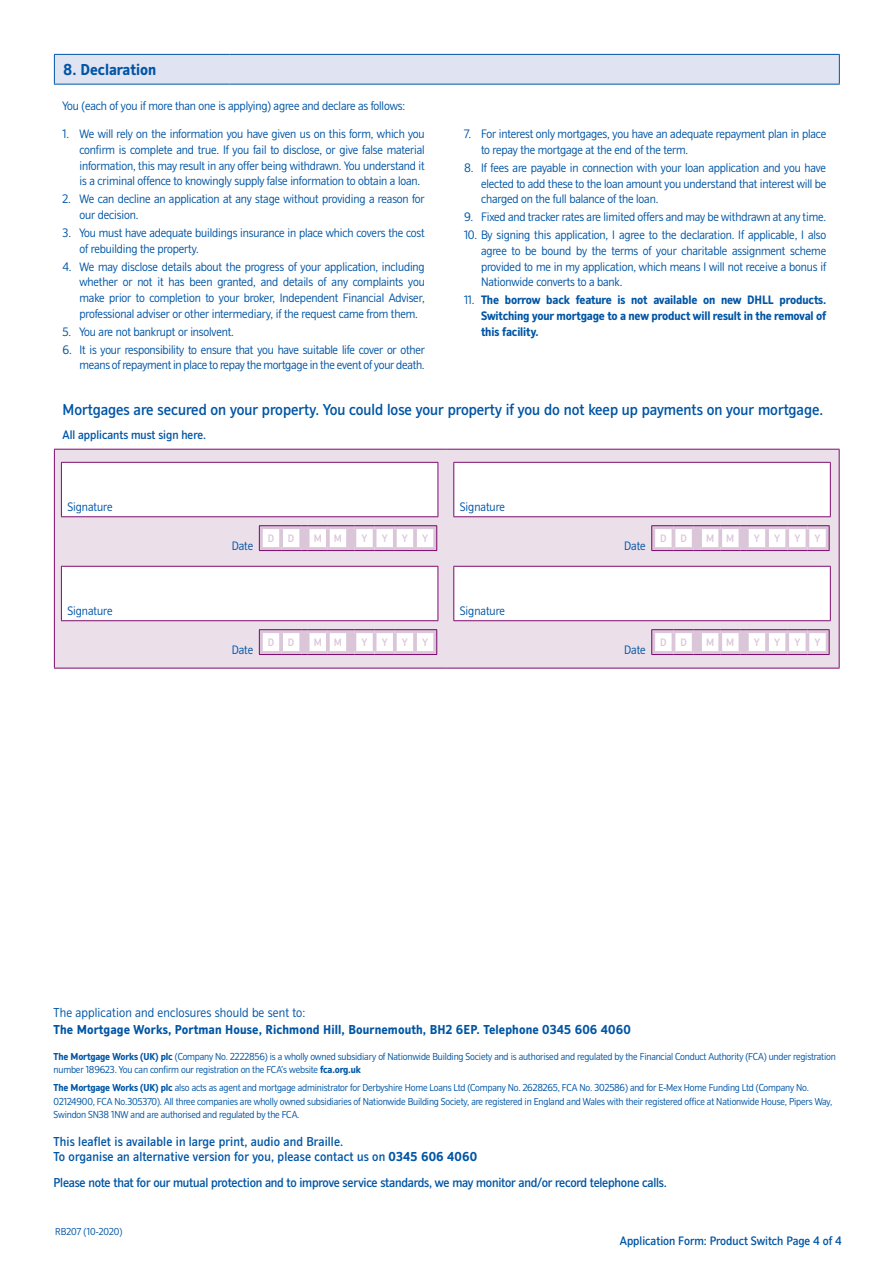
<style>
.page{position:relative;width:893px;height:1263px;background:#fff}
.page>*{position:absolute;margin:0;border:0;box-sizing:border-box;transform-origin:0 0}
.t1{font:500 16.5px "NBS";color:#0155a5}
.WHITE_BOTON_HEADERS{font:700 16.5px "NBS";color:#0155a5}
.t2{font:500 13.5px/15px "NBS";letter-spacing:.01em;color:#0155a5}
.t3{font:500 13.5px "NBS";letter-spacing:-.015em;color:#0155a5}
.t4{font:700 13.5px "NBS";letter-spacing:.01em;color:#0155a5}
.t5{font:300 13.5px "NBS";letter-spacing:.01em;color:#0155a5}
.declaration{font:300 12.75px/15.8px "NBS";letter-spacing:-.01em;color:#0155a5;text-align:justify}
.declaration-2{font:700 12.75px/15.8px "NBS";letter-spacing:-.01em;color:#0155a5;text-align:justify}
.t6{font:500 12.75px "NBS";color:#0155a5}
.t7{font:500 11.25px "NBS";color:#dac5d9}
.t8{font:300 10.5px/13.5px "NBS";letter-spacing:-.015em;color:#0155a5}
.s1{font-weight:300}
.s2{font-weight:700}
</style>
<div class="page">
<div style="left:54px;top:54px;width:785px;height:30px;background:#e0e4f2"></div>
<svg style="left:54px;top:55px;width:1px;height:29px"></svg>
<hr style="left:54px;top:54px;width:175px;height:1px;background:#0155a5">
<hr style="left:229px;top:54px;width:611px;height:1px;background:#0155a5">
<hr style="left:54px;top:84px;width:175px;height:1px;background:#0155a5">
<hr style="left:229px;top:84px;width:611px;height:1px;background:#0155a5">
<svg style="left:839px;top:55px;width:1px;height:29px"></svg>
<div style="left:55px;top:450px;width:784px;height:218px;background:#ebdfea"></div>
<hr style="left:54px;top:450px;width:1px;height:218px;background:#7e0a6d">
<hr style="left:54px;top:449px;width:393px;height:1px;background:#7e0a6d">
<hr style="left:54px;top:668px;width:393px;height:1px;background:#7e0a6d">
<hr style="left:447px;top:449px;width:392px;height:1px;background:#7e0a6d">
<hr style="left:839px;top:450px;width:1px;height:218px;background:#7e0a6d">
<hr style="left:447px;top:668px;width:392px;height:1px;background:#7e0a6d">
<div style="left:61px;top:462px;width:377px;height:55px;background:#fff"></div>
<hr style="left:61px;top:463px;width:1px;height:53px;background:#7e0a6d">
<hr style="left:61px;top:462px;width:377px;height:1px;background:#7e0a6d">
<hr style="left:438px;top:463px;width:1px;height:53px;background:#7e0a6d">
<hr style="left:61px;top:516px;width:377px;height:1px;background:#7e0a6d">
<svg style="left:259px;top:525px;width:178px;height:26px"></svg>
<div style="left:61px;top:566px;width:377px;height:55px;background:#fff"></div>
<hr style="left:61px;top:567px;width:1px;height:53px;background:#7e0a6d">
<hr style="left:61px;top:566px;width:377px;height:1px;background:#7e0a6d">
<hr style="left:438px;top:567px;width:1px;height:53px;background:#7e0a6d">
<hr style="left:61px;top:620px;width:377px;height:1px;background:#7e0a6d">
<svg style="left:259px;top:629px;width:178px;height:26px"></svg>
<div style="left:454px;top:462px;width:376px;height:55px;background:#fff"></div>
<hr style="left:453px;top:463px;width:1px;height:53px;background:#7e0a6d">
<hr style="left:453px;top:462px;width:378px;height:1px;background:#7e0a6d">
<hr style="left:830px;top:463px;width:1px;height:53px;background:#7e0a6d">
<hr style="left:453px;top:516px;width:378px;height:1px;background:#7e0a6d">
<svg style="left:651px;top:525px;width:179px;height:26px"></svg>
<div style="left:454px;top:566px;width:376px;height:55px;background:#fff"></div>
<hr style="left:453px;top:567px;width:1px;height:53px;background:#7e0a6d">
<hr style="left:453px;top:566px;width:378px;height:1px;background:#7e0a6d">
<hr style="left:830px;top:567px;width:1px;height:53px;background:#7e0a6d">
<hr style="left:453px;top:620px;width:378px;height:1px;background:#7e0a6d">
<svg style="left:651px;top:629px;width:179px;height:26px"></svg>
<p class="WHITE_BOTON_HEADERS" style="left:63px;top:61px;width:94px">8. Declaration</p>
<p class="declaration" style="left:63px;top:98px;width:344px">You (each of you if more than one is applying) agree and declare as follows:</p>
<p class="declaration" style="left:80px;top:126px;width:347px;text-indent:-17px">1. We will rely on the information you have given us on this form, which you confirm is complete and true. If you fail to disclose, or give false material information, this may result in any offer being withdrawn. You understand it is a criminal offence to knowingly supply false information to obtain a loan.</p>
<p class="declaration" style="left:80px;top:191px;width:347px;text-indent:-17px">2. We can decline an application at any stage without providing a reason for our decision.</p>
<p class="declaration" style="left:80px;top:225px;width:347px;text-indent:-17px">3. You must have adequate buildings insurance in place which covers the cost of rebuilding the property.</p>
<p class="declaration" style="left:80px;top:259px;width:347px;text-indent:-17px">4. We may disclose details about the progress of your application, including whether or not it has been granted, and details of any complaints you make prior to completion to your broker, Independent Financial Adviser, professional adviser or other intermediary, if the request came from them.</p>
<p class="declaration" style="left:63px;top:324px;width:173px">5. You are not bankrupt or insolvent.</p>
<p class="declaration" style="left:63px;top:342px;width:364px;text-align:right">6. It is your responsibility to ensure that you have suitable life cover or other means of repayment in place to repay the mortgage in the event of your death.</p>
<p class="declaration" style="left:481px;top:126px;width:347px;text-indent:-17px">7. For interest only mortgages, you have an adequate repayment plan in place to repay the mortgage at the end of the term.</p>
<p class="declaration" style="left:481px;top:160px;width:347px;text-indent:-17px">8. If fees are payable in connection with your loan application and you have elected to add these to the loan amount you understand that interest will be charged on the full balance of the loan.</p>
<p class="declaration" style="left:464px;top:209px;width:364px">9. Fixed and tracker rates are limited offers and may be withdrawn at any time.</p>
<p class="declaration" style="left:481px;top:227px;width:347px;text-indent:-17px">10. By signing this application, I agree to the declaration. If applicable, I also agree to be bound by the terms of your charitable assignment scheme provided to me in my application, which means I will not receive a bonus if Nationwide converts to a bank.</p>
<p class="declaration-2" style="left:481px;top:292px;width:347px;text-indent:-17px"><span class="s1">11.</span> The borrow back feature is not available on new DHLL products.<br>Switching your mortgage to a new product will result in the removal of this facility.</p>
<p class="t1" style="left:63px;top:400px;width:762px">Mortgages are secured on your property. You could lose your property if you do not keep up payments on your mortgage.</p>
<p class="t6" style="left:63px;top:427px;width:145px">All applicants must sign here.</p>
<p class="declaration" style="left:67px;top:499px;width:47px">Signature</p>
<p class="declaration" style="left:67px;top:603px;width:47px">Signature</p>
<p class="declaration" style="left:232px;top:538px;width:23px">Date</p>
<p class="t7" style="left:268px;top:532px;width:8px">D</p>
<p class="t7" style="left:288px;top:532px;width:8px">D</p>
<p class="t7" style="left:314px;top:532px;width:10px">M</p>
<p class="t7" style="left:334px;top:532px;width:10px">M</p>
<p class="t7" style="left:362px;top:532px;width:7px">Y</p>
<p class="t7" style="left:382px;top:532px;width:7px">Y</p>
<p class="t7" style="left:402px;top:532px;width:7px">Y</p>
<p class="t7" style="left:422px;top:532px;width:7px">Y</p>
<p class="declaration" style="left:232px;top:642px;width:23px">Date</p>
<p class="t7" style="left:268px;top:636px;width:8px">D</p>
<p class="t7" style="left:288px;top:636px;width:8px">D</p>
<p class="t7" style="left:314px;top:636px;width:10px">M</p>
<p class="t7" style="left:334px;top:636px;width:10px">M</p>
<p class="t7" style="left:362px;top:636px;width:7px">Y</p>
<p class="t7" style="left:382px;top:636px;width:7px">Y</p>
<p class="t7" style="left:402px;top:636px;width:7px">Y</p>
<p class="t7" style="left:422px;top:636px;width:7px">Y</p>
<p class="declaration" style="left:460px;top:499px;width:47px">Signature</p>
<p class="declaration" style="left:460px;top:603px;width:47px">Signature</p>
<p class="declaration" style="left:624px;top:538px;width:23px">Date</p>
<p class="t7" style="left:660px;top:532px;width:8px">D</p>
<p class="t7" style="left:680px;top:532px;width:8px">D</p>
<p class="t7" style="left:706px;top:532px;width:10px">M</p>
<p class="t7" style="left:726px;top:532px;width:10px">M</p>
<p class="t7" style="left:754px;top:532px;width:7px">Y</p>
<p class="t7" style="left:774px;top:532px;width:7px">Y</p>
<p class="t7" style="left:795px;top:532px;width:7px">Y</p>
<p class="t7" style="left:815px;top:532px;width:7px">Y</p>
<p class="declaration" style="left:624px;top:642px;width:23px">Date</p>
<p class="t7" style="left:660px;top:636px;width:8px">D</p>
<p class="t7" style="left:680px;top:636px;width:8px">D</p>
<p class="t7" style="left:706px;top:636px;width:10px">M</p>
<p class="t7" style="left:726px;top:636px;width:10px">M</p>
<p class="t7" style="left:754px;top:636px;width:7px">Y</p>
<p class="t7" style="left:774px;top:636px;width:7px">Y</p>
<p class="t7" style="left:795px;top:636px;width:7px">Y</p>
<p class="t7" style="left:815px;top:636px;width:7px">Y</p>
<p class="t5" style="left:54px;top:1005px;width:253px">The application and enclosures should be sent to:</p>
<p class="t4" style="left:54px;top:1022px;width:579px">The Mortgage Works, Portman House, Richmond Hill, Bournemouth, BH2 6EP. Telephone 0345 606 4060</p>
<p class="t8" style="left:54px;top:1050px;width:784px"><span class="s2">The Mortgage Works (UK) plc</span> (Company No. 2222856) is a wholly owned subsidiary of Nationwide Building Society and is authorised and regulated by the Financial Conduct Authority (FCA) under registration number 189623. You can confirm our registration on the FCA’s website <span class="s2">fca.org.uk</span></p>
<p class="t8" style="left:54px;top:1081px;width:780px"><span class="s2">The Mortgage Works (UK) plc</span> also acts as agent and mortgage administrator for Derbyshire Home Loans Ltd (Company No. 2628265, FCA No. 302586) and for E-Mex Home Funding Ltd (Company No.<br>02124900, FCA No.305370). All three companies are wholly owned subsidiaries of Nationwide Building Society, are registered in England and Wales with their registered office at Nationwide House, Pipers Way,<br>Swindon SN38 1NW and are authorised and regulated by the FCA.</p>
<p class="t2" style="left:54px;top:1134px;width:425px">This leaflet is available in large print, audio and Braille.<br>To organise an alternative version for you, please contact us on <span class="s2">0345 606 4060</span></p>
<p class="t3" style="left:54px;top:1175px;width:615px">Please note that for our mutual protection and to improve service standards, we may monitor and/or record telephone calls.</p>
<p class="t8" style="left:55px;top:1225px;width:69px">RB207 (10-2020)</p>
<p class="t6" style="left:620px;top:1234px;width:224px">Application Form: Product Switch Page 4 of 4</p>
</div>
